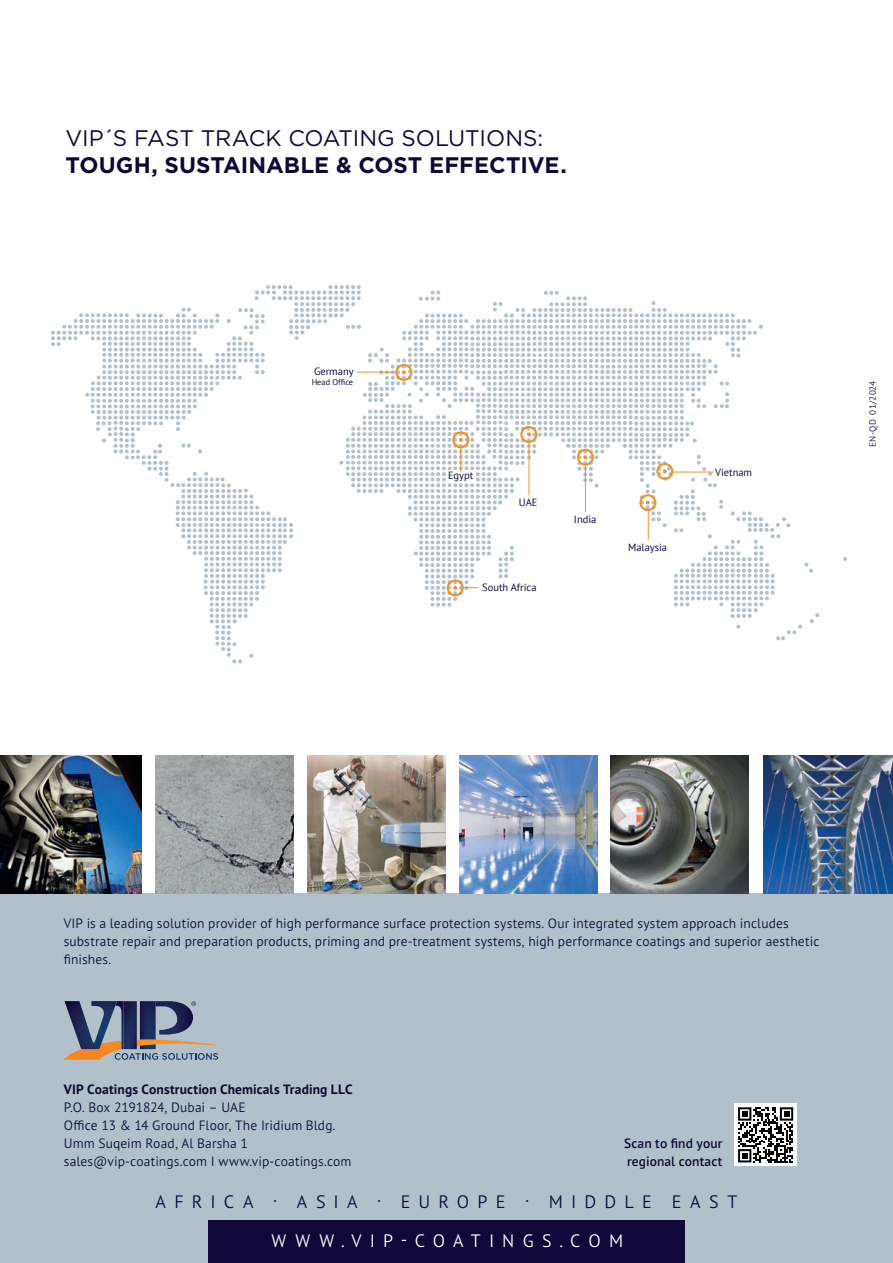
<style>
.page{position:relative;width:893px;height:1263px;background:#fff}
.page>*{position:absolute;margin:0;border:0;box-sizing:border-box;transform-origin:0 0}
.t1{font:700 22.5px "Gotham";color:#0f0839}
.t2{font:22.5px "Gotham";color:#0f0839}
.t3{font:300 18px "PT Sans Pro";letter-spacing:.455em;color:#0f0839}
.t4{font:300 18px "PT Sans Pro";letter-spacing:.455em;color:#fff}
.t5{font:300 13.5px/18px "PT Sans Pro";letter-spacing:.01em;color:#0f0839}
.t6{font:700 13.5px "PT Sans Pro";letter-spacing:.01em;color:#0f0839}
.t7{font:600 13.5px/18px "PT Sans Pro";letter-spacing:.01em;color:#0f0839}
.t8{font:10.5px "PT Sans";color:#0f0839}
.t9{font:300 9px "PT Sans Pro";letter-spacing:.01em;color:#0f0839}
.t10{font:8.4px "PT Sans";color:#0f0839}
</style>
<div class="page">
<div style="left:0;top:893px;width:893px;height:370px;background:#b1c0c9"></div>
<img style="left:459px;top:755px;width:138px;height:138px">
<img style="left:611px;top:755px;width:138px;height:138px">
<img style="left:763px;top:755px;width:130px;height:138px">
<img style="left:0;top:755px;width:142px;height:138px">
<img style="left:307px;top:755px;width:138px;height:138px">
<img style="left:156px;top:755px;width:137px;height:138px">
<svg style="left:843px;top:557px;width:4px;height:4px"></svg>
<svg style="left:51px;top:285px;width:768px;height:378px"></svg>
<div style="left:208px;top:1221px;width:477px;height:42px;background:#0f0839"></div>
<svg style="left:64px;top:1001px;width:154px;height:59px"></svg>
<div style="left:734px;top:1103px;width:63px;height:63px;background:#fff"></div>
<svg style="left:738px;top:1107px;width:55px;height:55px"></svg>
<p class="t2" style="left:65px;top:123px;width:479px">VIP´S FAST TRACK COATING SOLUTIONS:</p>
<p class="t1" style="left:65px;top:150px;width:503px">TOUGH, SUSTAINABLE &amp; COST EFFECTIVE.</p>
<p class="t8" style="left:314px;top:365px;width:41px">Germany</p>
<p class="t10" style="left:312px;top:377px;width:43px">Head Office</p>
<p class="t8" style="left:448px;top:469px;width:27px">Egypt</p>
<p class="t8" style="left:715px;top:465px;width:39px">Vietnam</p>
<p class="t8" style="left:519px;top:496px;width:20px">UAE</p>
<p class="t8" style="left:482px;top:580px;width:56px">South Africa</p>
<p class="t8" style="left:574px;top:513px;width:24px">India</p>
<p class="t8" style="left:628px;top:540px;width:40px">Malaysia</p>
<p class="t9" style="left:867px;top:446px;width:67px;rotate:-90deg">EN-QD 01/2024</p>
<p class="t5" style="left:64px;top:914px;width:757px">VIP is a leading solution provider of high performance surface protection systems. Our integrated system approach includes substrate repair and preparation products, priming and pre-treatment systems, high performance coatings and superior aesthetic fi nishes.</p>
<p class="t6" style="left:64px;top:1080px;width:290px">VIP Coatings Construction Chemicals Trading LLC</p>
<p class="t5" style="left:64px;top:1098px;width:183px">P.O. Box 2191824, Dubai – UAE</p>
<p class="t5" style="left:64px;top:1116px;width:273px">Office 13 &amp; 14 Ground Floor, The Iridium Bldg.</p>
<p class="t5" style="left:64px;top:1134px;width:186px">Umm Suqeim Road, Al Barsha 1</p>
<p class="t5" style="left:64px;top:1152px;width:289px">sales@vip-coatings.com I www.vip-coatings.com</p>
<p class="t7" style="left:624px;top:1134px;width:100px">Scan to fi nd your regional contact</p>
<p class="t3" style="left:156px;top:1190px;width:583px">AFRICA · ASIA · EUROPE · MIDDLE EAST</p>
<p class="t4" style="left:272px;top:1229px;width:353px">WWW.VIP-COATINGS.COM</p>
</div>
